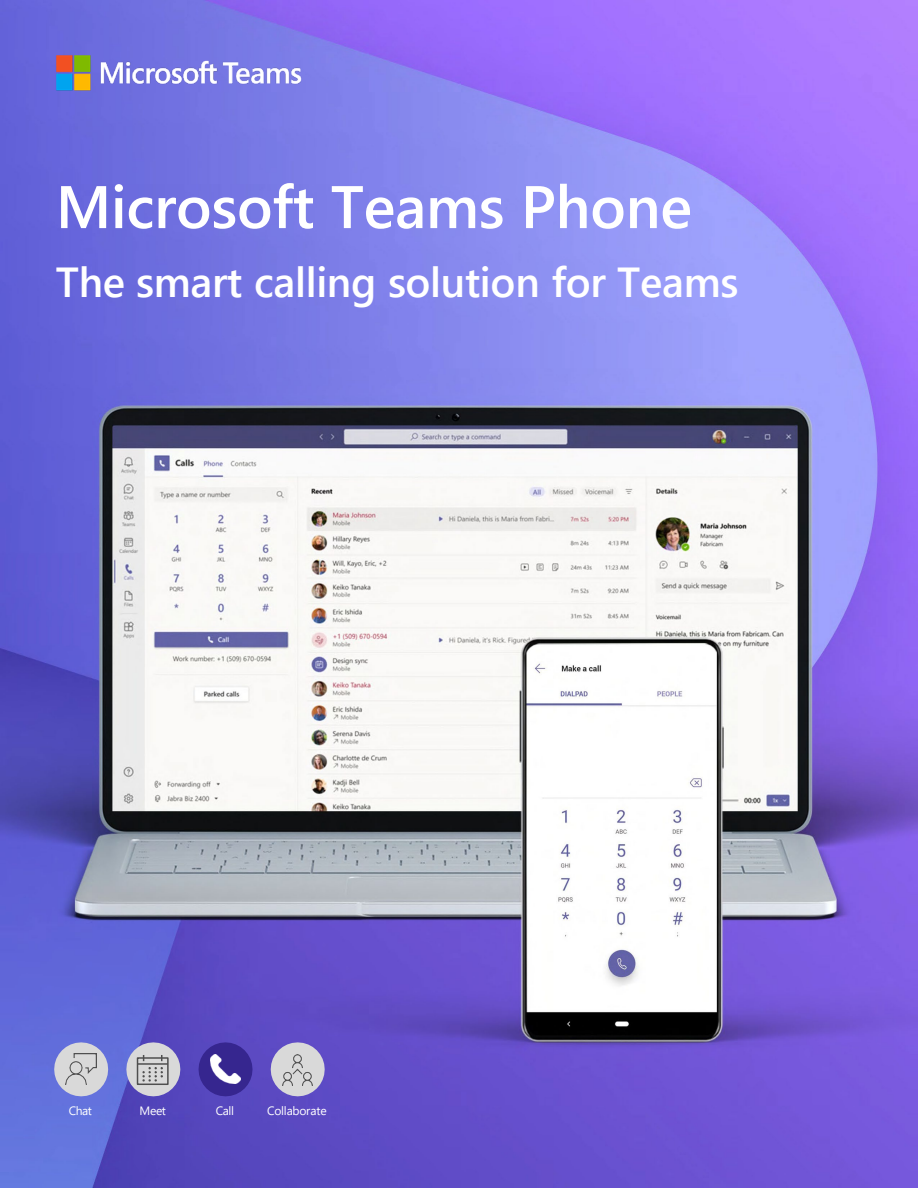
<style>
.page{position:relative;width:918px;height:1188px;background:#fff}
.page>*{position:absolute;margin:0;border:0;box-sizing:border-box;transform-origin:0 0}
.t1{font:600 60px "Segoe UI";letter-spacing:-.005em;color:#fff}
.t2{font:600 42px "Segoe UI";letter-spacing:-.01em;color:#fff}
.t3{font:12px "Segoe UI";letter-spacing:-.02em;color:#fff}
</style>
<div class="page">
<img style="left:0;top:0;width:918px;height:1188px">
<img style="left:54px;top:53px;width:249px;height:39px">
<img style="left:0;top:390px;width:918px;height:655px">
<svg style="left:54px;top:1042px;width:54px;height:54px;background:#afb4d7"></svg>
<img style="left:66px;top:1054px;width:30px;height:31px">
<svg style="left:126px;top:1042px;width:54px;height:54px;background:#aeadc6"></svg>
<svg style="left:199px;top:1042px;width:54px;height:54px;background:#41319e"></svg>
<img style="left:211px;top:1055px;width:29px;height:29px">
<svg style="left:271px;top:1042px;width:54px;height:54px;background:#b1abd1"></svg>
<img style="left:283px;top:1054px;width:29px;height:31px">
<h1 class="t1" style="left:56px;top:150px;width:638px">Microsoft Teams Phone</h1>
<p class="t2" style="left:56px;top:243px;width:684px">The smart calling solution for Teams</p>
<p class="t3" style="left:69px;top:1099px;width:25px">Chat</p>
<p class="t3" style="left:140px;top:1099px;width:28px">Meet</p>
<p class="t3" style="left:216px;top:1099px;width:20px">Call</p>
<p class="t3" style="left:267px;top:1099px;width:61px">Collaborate</p>
</div>
